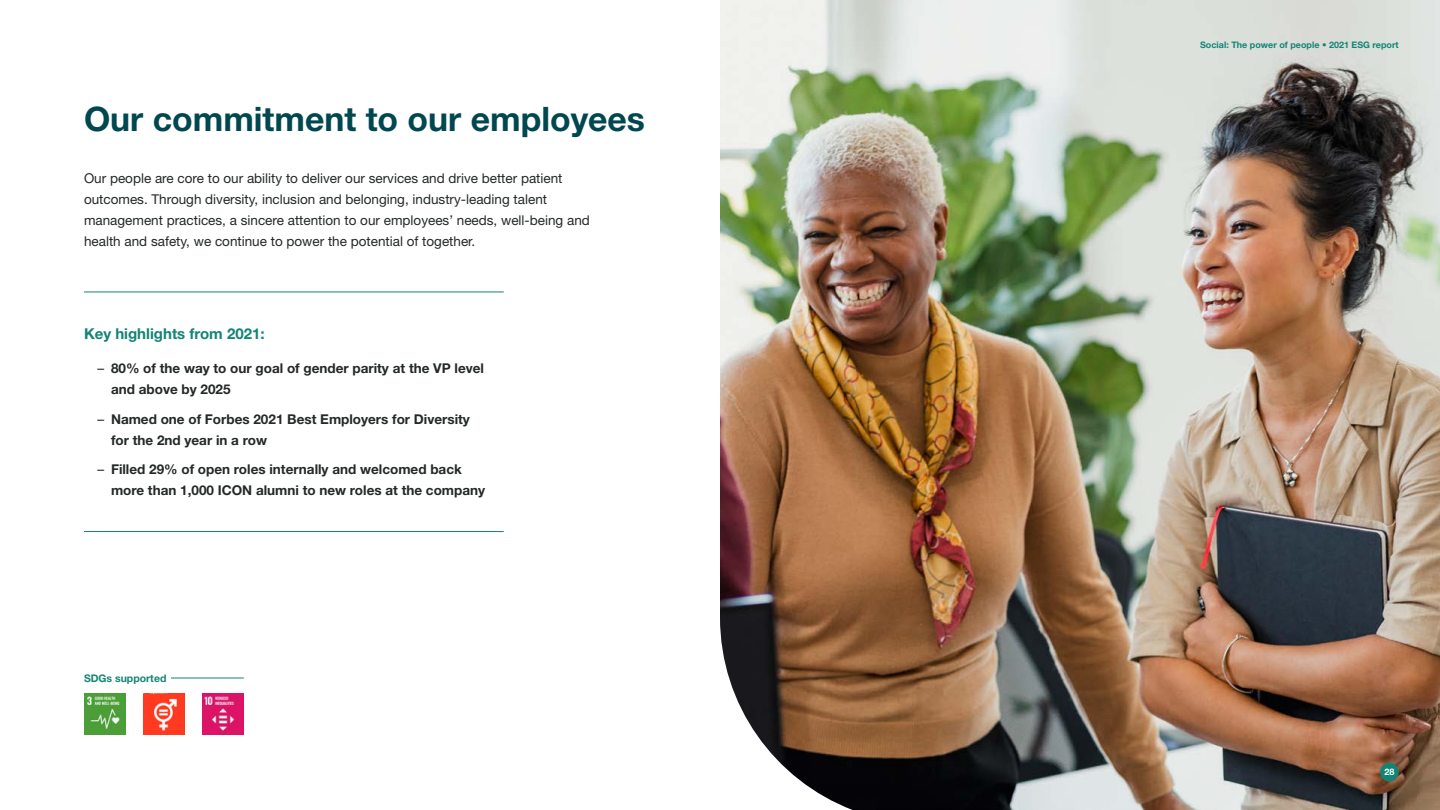
<style>
.page{position:relative;width:1440px;height:810px;background:#fff}
.page>*{position:absolute;margin:0;border:0;box-sizing:border-box;transform-origin:0 0}
.t1{font:700 33.75px "Helvetica Neue LT Std";color:#004750}
.t2{font:700 15px "Helvetica Neue LT Std";color:#128474}
.t3{font:13.5px/21px "Helvetica Neue LT Std";color:#242828}
.t4{font:700 13.5px/21px "Helvetica Neue LT Std";color:#242828}
.t5{font:700 10.5px "Helvetica Neue LT Std";color:#128573}
.t6{font:700 9px "Helvetica Neue LT Std";color:#128474}
.t7{font:700 9px "Helvetica Neue LT Std";color:#fff}
.s1{font-weight:400}
</style>
<div class="page">
<hr style="left:84px;top:292px;width:420px;height:1px;background:#128474">
<hr style="left:84px;top:531px;width:420px;height:1px;background:#128474">
<img style="left:84px;top:694px;width:41px;height:41px">
<img style="left:203px;top:694px;width:41px;height:41px">
<hr style="left:171px;top:678px;width:73px;height:1px;background:#128474">
<img style="left:143px;top:694px;width:41px;height:41px">
<img style="left:720px;top:0;width:720px;height:810px">
<div style="left:1380px;top:763px;width:19px;height:19px;background:#128474;border-radius:50%"></div>
<h1 class="t1" style="left:84px;top:98px;width:563px">Our commitment to our employees</h1>
<p class="t3" style="left:84px;top:168px;width:507px">Our people are core to our ability to deliver our services and drive better patient outcomes. Through diversity, inclusion and belonging, industry-leading talent management practices, a sincere attention to our employees’ needs, well-being and health and safety, we continue to power the potential of together.</p>
<p class="t2" style="left:84px;top:324px;width:182px">Key highlights from 2021:</p>
<p class="t4" style="left:111px;top:358px;width:375px;text-indent:-14px"><span class="s1">–</span> 80% of the way to our goal of gender parity at the VP level and above by 2025</p>
<p class="t4" style="left:111px;top:408px;width:360px;text-indent:-14px"><span class="s1">–</span> Named one of Forbes 2021 Best Employers for Diversity for the 2nd year in a row</p>
<p class="t4" style="left:111px;top:459px;width:376px;text-indent:-14px"><span class="s1">–</span> Filled 29% of open roles internally and welcomed back more than 1,000 ICON alumni to new roles at the company</p>
<p class="t5" style="left:84px;top:672px;width:84px">SDGs supported</p>
<p class="t6" style="left:1200px;top:39px;width:200px">Social: The power of people • 2021 ESG report</p>
<p class="t7" style="left:1384px;top:766px;width:12px">28</p>
</div>
